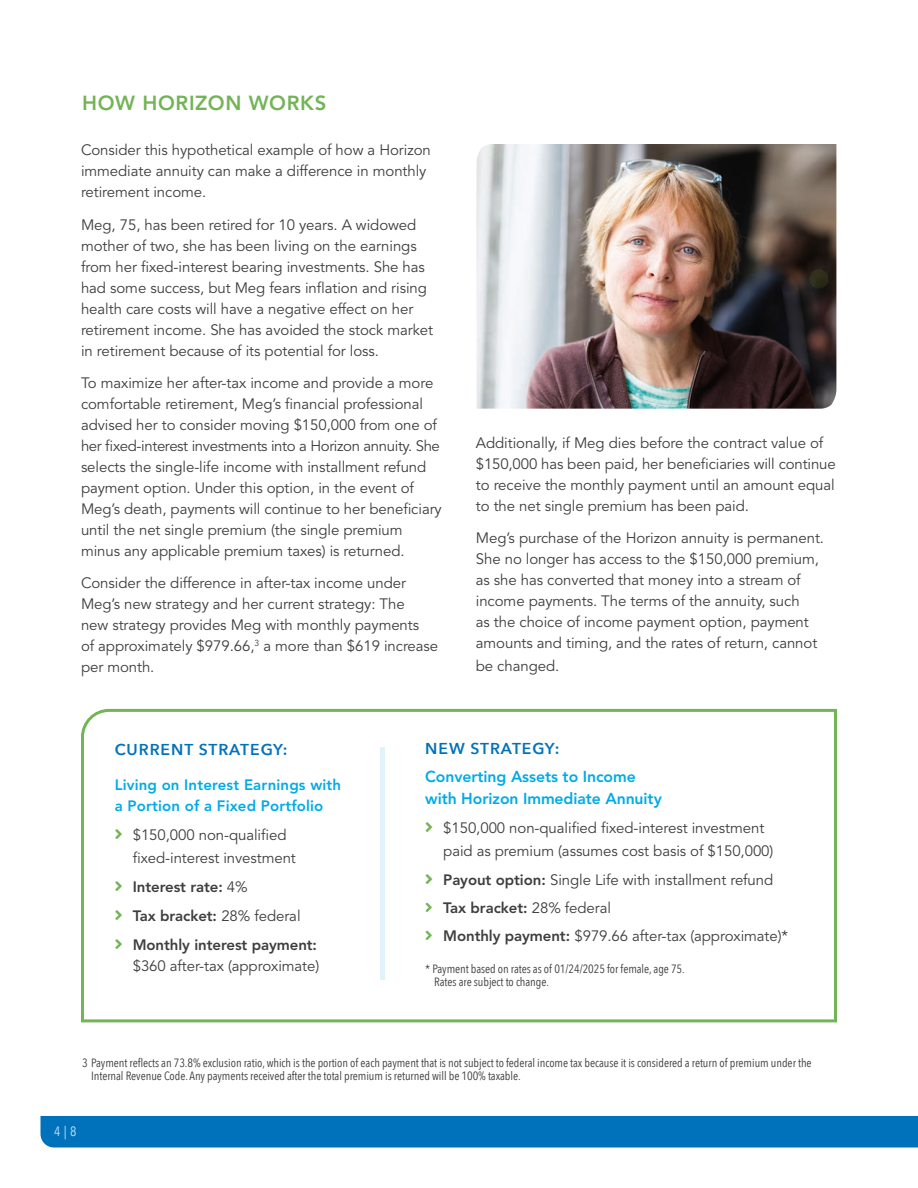
<style>
.page{position:relative;width:918px;height:1188px;background:#fff}
.page>*{position:absolute;margin:0;border:0;box-sizing:border-box;transform-origin:0 0}
.MAJOR_HEAD{font:800 20.25px "Avenir LT Std";letter-spacing:.035em;color:#72b456}
.subhead_turq_10_5_14_5_heavy{font:800 15.75px/22.5px "Avenir LT Std";letter-spacing:-.005em;color:#00abe7}
.MSP_subhead_1{font:600 15.75px "Avenir Next LT Pro";letter-spacing:.06em;color:#0072bc}
.MSP_body_text{font:15px/21px "Avenir LT Std";letter-spacing:-.005em;color:#3e3e3f}
.MSP_body_text-2{font:800 15px "Avenir LT Std";letter-spacing:-.005em;color:#3e3e3f}
.Subheads{font:800 15px/21px "Avenir LT Std";letter-spacing:.01em;color:#00abe7}
.t1{font:condensed 13.5px "Avenir Next LT Pro";color:#c2e4f7}
.MC_disclosure{font:condensed 12px/12.8px "Avenir Next LT Pro";letter-spacing:-.005em;color:#3e3e3f}
.s1{color:#72b456}
.s2{font-weight:400}
.s3{font-weight:800}
</style>
<div class="page">
<div style="left:40px;top:1116px;width:878px;height:32px;background:#0072bc"></div>
<svg style="left:81px;top:708px;width:756px;height:315px"></svg>
<img style="left:476px;top:144px;width:360px;height:265px">
<hr style="left:381px;top:748px;width:4px;height:232px;background:#e1f2fb">
<svg style="left:115px;top:829px;width:7px;height:10px"></svg>
<svg style="left:115px;top:881px;width:7px;height:10px"></svg>
<svg style="left:115px;top:910px;width:7px;height:10px"></svg>
<svg style="left:115px;top:939px;width:7px;height:10px"></svg>
<svg style="left:426px;top:823px;width:6px;height:10px"></svg>
<svg style="left:426px;top:874px;width:6px;height:10px"></svg>
<svg style="left:426px;top:903px;width:6px;height:9px"></svg>
<svg style="left:426px;top:930px;width:6px;height:10px"></svg>
<p class="MAJOR_HEAD" style="left:82px;top:91px;width:246px">HOW HORIZON WORKS</p>
<p class="MSP_body_text" style="left:81px;top:140px;width:351px">Consider this hypothetical example of how a Horizon immediate annuity can make a difference in monthly retirement income.</p>
<p class="MSP_body_text" style="left:81px;top:214px;width:354px">Meg, 75, has been retired for 10 years. A widowed mother of two, she has been living on the earnings from her fixed-interest bearing investments. She has had some success, but Meg fears inflation and rising health care costs will have a negative effect on her retirement income. She has avoided the stock market in retirement because of its potential for loss.</p>
<p class="MSP_body_text" style="left:81px;top:373px;width:362px">To maximize her after-tax income and provide a more comfortable retirement, Meg’s financial professional advised her to consider moving $150,000 from one of her fixed-interest investments into a Horizon annuity. She selects the single-life income with installment refund payment option. Under this option, in the event of Meg’s death, payments will continue to her beneficiary until the net single premium (the single premium minus any applicable premium taxes) is returned.</p>
<p class="MSP_body_text" style="left:81px;top:573px;width:359px">Consider the difference in after-tax income under Meg’s new strategy and her current strategy: The<br>new strategy provides Meg with monthly payments<br>of approximately $979.66,<sup>3</sup> a more than $619 increase per month.</p>
<p class="MSP_body_text" style="left:476px;top:433px;width:361px">Additionally, if Meg dies before the contract value of $150,000 has been paid, her beneficiaries will continue to receive the monthly payment until an amount equal to the net single premium has been paid.</p>
<p class="MSP_body_text" style="left:476px;top:528px;width:350px">Meg’s purchase of the Horizon annuity is permanent.<br>She no longer has access to the $150,000 premium, as she has converted that money into a stream of income payments. The terms of the annuity, such<br>as the choice of income payment option, payment amounts and timing, and the rates of return, cannot</p>
<p class="MSP_body_text" style="left:476px;top:655px;width:85px">be changed.</p>
<p class="MSP_subhead_1" style="left:115px;top:739px;width:174px">CURRENT STRATEGY:</p>
<p class="Subheads" style="left:115px;top:774px;width:228px">Living on Interest Earnings with a Portion of a Fixed Portfolio</p>
<p class="MSP_body_text" style="left:133px;top:824px;width:165px;line-height:22.5px;text-indent:-18px"><span class="s1">■●▼</span> $150,000 non-qualified fixed-interest investment</p>
<p class="MSP_body_text-2" style="left:115px;top:878px;width:134px"><span class="s1">■●▼</span> Interest rate: <span class="s2">4%</span></p>
<p class="MSP_body_text-2" style="left:115px;top:907px;width:187px"><span class="s1">■●▼</span> Tax bracket: <span class="s2">28% federal</span></p>
<p class="MSP_body_text" style="left:115px;top:935px;width:206px;text-align:right"><span class="s1">■●▼</span> <span class="s3">Monthly interest payment: </span>$360 after-tax (approximate)</p>
<p class="MSP_subhead_1" style="left:425px;top:739px;width:136px">NEW STRATEGY:</p>
<p class="subhead_turq_10_5_14_5_heavy" style="left:425px;top:765px;width:238px">Converting Assets to Income with Horizon Immediate Annuity</p>
<p class="MSP_body_text" style="left:443px;top:817px;width:332px;line-height:22.5px;text-indent:-18px"><span class="s1">■●▼</span> $150,000 non-qualified fixed-interest investment paid as premium (assumes cost basis of $150,000)</p>
<p class="MSP_body_text" style="left:425px;top:870px;width:350px"><span class="s1">■●▼</span> <span class="s3">Payout option:</span> Single Life with installment refund</p>
<p class="MSP_body_text-2" style="left:425px;top:899px;width:187px"><span class="s1">■●▼</span> Tax bracket: <span class="s2">28% federal</span></p>
<p class="MSP_body_text" style="left:425px;top:925px;width:365px"><span class="s1">■●▼</span> <span class="s3">Monthly payment:</span> $979.66 after-tax (approximate)*</p>
<p class="MC_disclosure" style="left:425px;top:962px;width:261px">* Payment based on rates as of 01/24/2025 for female, age 75.</p>
<p class="MC_disclosure" style="left:434px;top:975px;width:116px">Rates are subject to change.</p>
<p class="MC_disclosure" style="left:91px;top:1057px;width:722px;text-indent:-9px">3 Payment reflects an 73.8% exclusion ratio, which is the portion of each payment that is not subject to federal income tax because it is considered a return of premium under the<br>Internal Revenue Code. Any payments received after the total premium is returned will be 100% taxable.</p>
<p class="t1" style="left:54px;top:1123px;width:24px">4|8</p>
</div>
